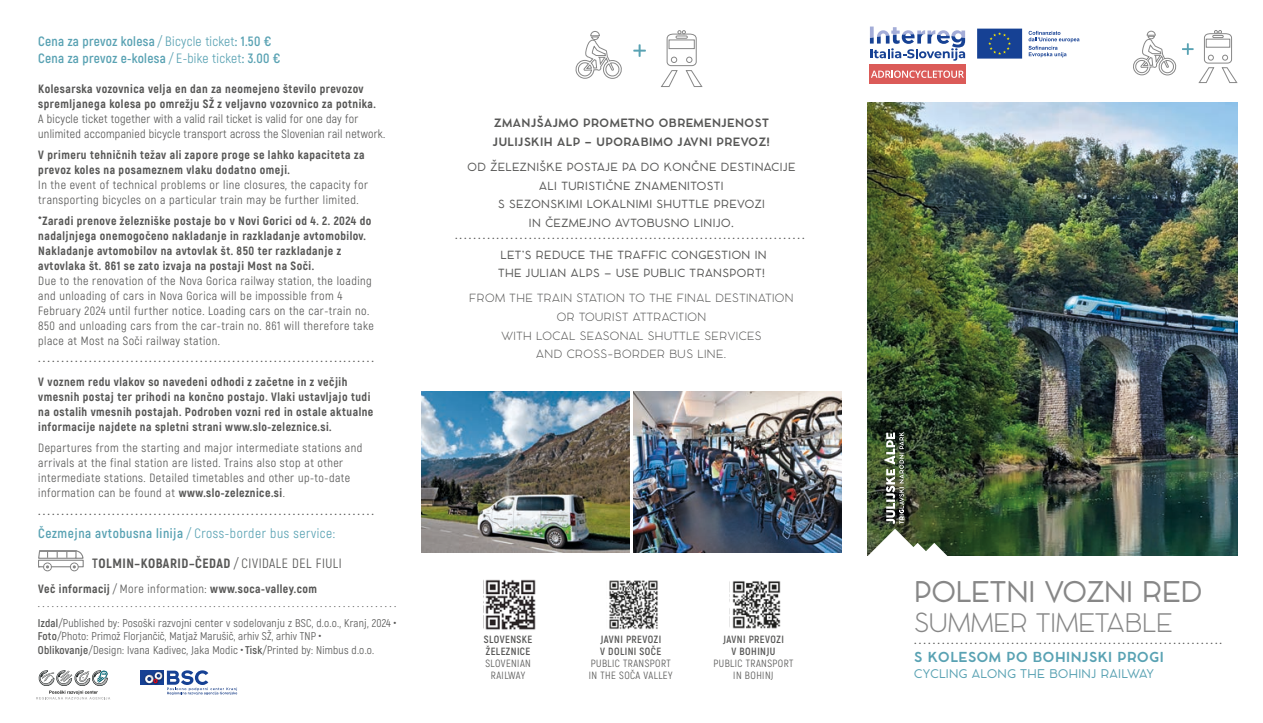
<style>
.page{position:relative;width:1263px;height:723px;background:#fff}
.page>*{position:absolute;margin:0;border:0;box-sizing:border-box;transform-origin:0 0}
.N-SLO-00{font:28.5px "Cocomat";color:#878787}
.N-ITA-00{font:300 25.5px "Cocomat";color:#878787}
.PN-Čezmejna-Modra-Bo{font:700 13.5px "Akrobat";letter-spacing:.02em;color:#59a2b3}
.PN-Čezmejna-Modra-Bo-2{font:13.5px "Akrobat";letter-spacing:.04em;color:#59a2b3}
.PN-Čezmejna-Siva-Bol{font:800 13.5px "Akrobat";letter-spacing:.04em;color:#575756}
.N-PN-SLO-00{font:700 13.5px "Cocomat";letter-spacing:.04em;color:#59a2b3}
.TXT-Body-01{font:800 12px/15px "Akrobat";letter-spacing:.04em;color:#575756}
.TXT-Body-01-2{font:12px/15px "Akrobat";letter-spacing:.04em;color:#575756}
.TXT-Body-01-3{font:12px/15px "Akrobat";letter-spacing:.02em;color:#575756}
.N-PN-ITA-00{font:12px "Cocomat";letter-spacing:.03em;color:#59a2b3}
.t1{font:11.25px/13.5px "Akrobat";letter-spacing:.02em;color:#575756}
.TXT-Zadnja_Stran-01{font:11.25px "Cocomat";letter-spacing:.04em;color:#575756}
.TXT-Zadnja_Stran-01-2{font:300 11.25px "Cocomat";letter-spacing:.04em;color:#575756}
.TXT-Zadnja_Stran-01-3{font:700 11.25px "Cocomat";letter-spacing:.04em;color:#575756}
.QR-TXT-01{font:10.5px "Akrobat";letter-spacing:.04em;color:#575756}
.QR-TXT-01-2{font:700 10.5px "Akrobat";letter-spacing:.04em;color:#575756}
.Pike-01{font:700 9px "Cocomat";color:#575756}
.t2{font:9px "Cocomat";color:#575756}
.s1{font-weight:400}
.s2{font-weight:800}
.s3{font-weight:700}
.s4{font-size:16.5px}
</style>
<div class="page">
<img style="left:867px;top:102px;width:370px;height:453px">
<img style="left:634px;top:391px;width:208px;height:162px">
<img style="left:421px;top:391px;width:208px;height:162px">
<svg style="left:36px;top:670px;width:74px;height:29px"></svg>
<div style="left:140px;top:671px;width:24px;height:14px;background:#164194"></div>
<svg style="left:145px;top:670px;width:92px;height:25px"></svg>
<svg style="left:977px;top:28px;width:102px;height:31px"></svg>
<svg style="left:870px;top:27px;width:95px;height:34px"></svg>
<div style="left:870px;top:64px;width:96px;height:20px;background:#db5b58"></div>
<svg style="left:871px;top:71px;width:93px;height:7px"></svg>
<svg style="left:575px;top:31px;width:47px;height:48px"></svg>
<svg style="left:661px;top:30px;width:42px;height:57px"></svg>
<svg style="left:633px;top:44px;width:13px;height:13px"></svg>
<img style="left:729px;top:581px;width:1px;height:46px">
<img style="left:483px;top:580px;width:1px;height:49px">
<svg style="left:1133px;top:30px;width:105px;height:53px"></svg>
<svg style="left:867px;top:432px;width:92px;height:124px;background:#536347"></svg>
<img style="left:609px;top:580px;width:49px;height:50px">
<img style="left:732px;top:581px;width:49px;height:48px">
<img style="left:485px;top:579px;width:51px;height:51px">
<svg style="left:38px;top:550px;width:46px;height:21px"></svg>
<p class="PN-Čezmejna-Modra-Bo" style="left:38px;top:33px;width:235px">Cena za prevoz kolesa <span class="s1">/ Bicycle ticket</span>: 1.50 €</p>
<p class="PN-Čezmejna-Modra-Bo" style="left:38px;top:50px;width:244px">Cena za prevoz e-kolesa <span class="s1">/ E-bike ticket</span>: 3.00 €</p>
<p class="TXT-Body-01" style="left:38px;top:81px;width:339px">Kolesarska vozovnica velja en dan za neomejeno število prevozov spremljanega kolesa po omrežju SŽ z veljavno vozovnico za potnika.</p>
<p class="TXT-Body-01-3" style="left:38px;top:111px;width:349px">A bicycle ticket together with a valid rail ticket is valid for one day for unlimited accompanied bicycle transport across the Slovenian rail network.</p>
<p class="TXT-Body-01" style="left:38px;top:147px;width:328px">V primeru tehničnih težav ali zapore proge se lahko kapaciteta za prevoz koles na posameznem vlaku dodatno omeji.</p>
<p class="TXT-Body-01-2" style="left:38px;top:177px;width:331px">In the event of technical problems or line closures, the capacity for transporting bicycles on a particular train may be further limited.</p>
<p class="TXT-Body-01" style="left:38px;top:213px;width:335px">*Zaradi prenove železniške postaje bo v Novi Gorici od 4. 2. 2024 do nadaljnjega onemogočeno nakladanje in razkladanje avtomobilov.<br>Nakladanje avtomobilov na avtovlak št. 850 ter razkladanje z avtovlaka št. 861 se zato izvaja na postaji Most na Soči.</p>
<p class="TXT-Body-01-2" style="left:38px;top:273px;width:337px">Due to the renovation of the Nova Gorica railway station, the loading and unloading of cars in Nova Gorica will be impossible from 4<br>February 2024 until further notice. Loading cars on the car-train no.<br>850 and unloading cars from the car-train no. 861 will therefore take place at Most na Soči railway station.</p>
<p class="Pike-01" style="left:38px;top:353px;width:337px">.........................................................................</p>
<p class="TXT-Body-01" style="left:38px;top:375px;width:337px">V voznem redu vlakov so navedeni odhodi z začetne in z večjih vmesnih postaj ter prihodi na končno postajo. Vlaki ustavljajo tudi na ostalih vmesnih postajah. Podroben vozni red in ostale aktualne informacije najdete na spletni strani www.slo-zeleznice.si.</p>
<p class="TXT-Body-01-2" style="left:38px;top:441px;width:326px">Departures from the starting and major intermediate stations and arrivals at the final station are listed. Trains also stop at other intermediate stations. Detailed timetables and other up-to-date information can be found at <span class="s2">www.slo-zeleznice.si</span>.</p>
<p class="Pike-01" style="left:38px;top:505px;width:337px">.........................................................................</p>
<p class="PN-Čezmejna-Modra-Bo-2" style="left:38px;top:525px;width:298px"><span class="s3">Čezmejna avtobusna linija</span> / Cross-border bus service:</p>
<p class="PN-Čezmejna-Siva-Bol" style="left:92px;top:554px;width:251px"><span class="s3">T</span>OLMIN–KOBARID–ČEDAD <span class="s1">/ CIVIDALE DEL FIULI</span></p>
<p class="TXT-Body-01" style="left:38px;top:581px;width:280px">Več informacij <span class="s1">/ More information:</span> www.soca-valley.com</p>
<p class="t2" style="left:38px;top:598px;width:360px">..............................................................................</p>
<p class="t1" style="left:38px;top:616px;width:360px"><span class="s3">Izdal</span>/Published by: Posoški razvojni center v sodelovanju z BSC, d.o.o., Kranj, 2024 <span class="s4">•<br></span><span class="s3">Foto</span>/Photo: Primož Florjančič, Matjaž Marušič, arhiv SŽ, arhiv TNP <span class="s4">•</span></p>
<p class="t1" style="left:38px;top:643px;width:338px"><span class="s3">Oblikovanje</span>/Design: Ivana Kadivec, Jaka Modic <span class="s4">•</span> <span class="s3">Tisk</span>/Printed by: Nimbus d.o.o.</p>
<p class="TXT-Zadnja_Stran-01-3" style="left:494px;top:116px;width:276px">ZMANJŠAJMO PROMETNO OBREMENJENOST</p>
<p class="TXT-Zadnja_Stran-01-3" style="left:493px;top:135px;width:278px">JULIJSKIH ALP – UPORABIMO JAVNI PREVOZ!</p>
<p class="TXT-Zadnja_Stran-01" style="left:468px;top:160px;width:329px">OD ŽELEZNIŠKE POSTAJE PA DO KONČNE DESTINACIJE</p>
<p class="TXT-Zadnja_Stran-01" style="left:539px;top:178px;width:186px">ALI TURISTIČNE ZNAMENITOSTI</p>
<p class="TXT-Zadnja_Stran-01" style="left:498px;top:197px;width:268px">S SEZONSKIMI LOKALNIMI SHUTTLE PREVOZI</p>
<p class="TXT-Zadnja_Stran-01" style="left:529px;top:216px;width:206px">IN ČEZMEJNO AVTOBUSNO LINIJO.</p>
<p class="Pike-01" style="left:455px;top:230px;width:351px">............................................................................</p>
<p class="TXT-Zadnja_Stran-01" style="left:500px;top:247px;width:268px">LET’S REDUCE THE TRAFFIC CONGESTION IN</p>
<p class="TXT-Zadnja_Stran-01" style="left:498px;top:266px;width:268px">THE JULIAN ALPS – USE PUBLIC TRANSPORT!</p>
<p class="TXT-Zadnja_Stran-01-2" style="left:469px;top:291px;width:326px">FROM THE TRAIN STATION TO THE FINAL DESTINATION</p>
<p class="TXT-Zadnja_Stran-01-2" style="left:557px;top:309px;width:151px">OR TOURIST ATTRACTION</p>
<p class="TXT-Zadnja_Stran-01-2" style="left:501px;top:328px;width:262px">WITH LOCAL SEASONAL SHUTTLE SERVICES</p>
<p class="TXT-Zadnja_Stran-01-2" style="left:536px;top:347px;width:192px">AND CROSS-BORDER BUS LINE.</p>
<p class="QR-TXT-01-2" style="left:484px;top:633px;width:50px">SLOVENSKE</p>
<p class="QR-TXT-01-2" style="left:486px;top:645px;width:46px">ŽELEZNICE</p>
<p class="QR-TXT-01" style="left:485px;top:657px;width:47px">SLOVENIAN</p>
<p class="QR-TXT-01" style="left:491px;top:669px;width:36px">RAILWAY</p>
<p class="QR-TXT-01-2" style="left:600px;top:633px;width:62px">JAVNI PREVOZI</p>
<p class="QR-TXT-01-2" style="left:600px;top:645px;width:62px">V DOLINI SOČE</p>
<p class="QR-TXT-01" style="left:591px;top:657px;width:82px">PUBLIC TRANSPORT</p>
<p class="QR-TXT-01" style="left:589px;top:669px;width:85px">IN THE SOČA VALLEY</p>
<p class="QR-TXT-01-2" style="left:723px;top:633px;width:62px">JAVNI PREVOZI</p>
<p class="QR-TXT-01-2" style="left:731px;top:645px;width:45px">V BOHINJU</p>
<p class="QR-TXT-01" style="left:713px;top:657px;width:82px">PUBLIC TRANSPORT</p>
<p class="QR-TXT-01" style="left:733px;top:669px;width:42px">IN BOHINJ</p>
<p class="N-SLO-00" style="left:914px;top:573px;width:289px">POLETNI VOZNI RED</p>
<p class="N-ITA-00" style="left:914px;top:606px;width:260px">SUMMER TIMETABLE</p>
<p class="Pike-01" style="left:914px;top:634px;width:309px">...................................................................</p>
<p class="N-PN-SLO-00" style="left:914px;top:648px;width:251px">S KOLESOM PO BOHINJSKI PROGI</p>
<p class="N-PN-ITA-00" style="left:914px;top:666px;width:241px">CYCLING ALONG THE BOHINJ RAILWAY</p>
</div>
